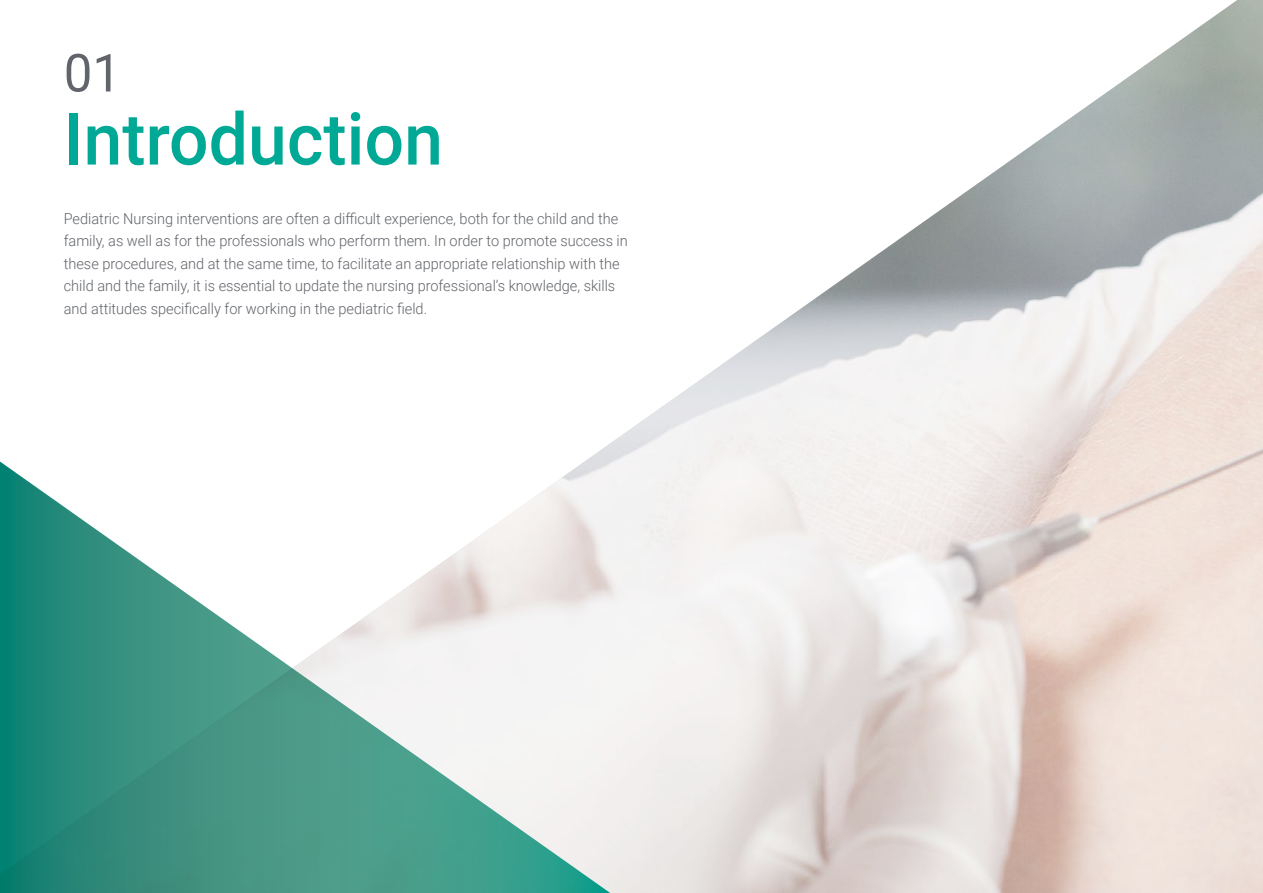
<style>
.page{position:relative;width:1263px;height:893px;background:#fff}
.page>*{position:absolute;margin:0;border:0;box-sizing:border-box;transform-origin:0 0}
.t1{font:500 72px "Roboto";color:#00a996}
.t2{font:52.5px "Roboto";color:#61646a}
.t3{font:300 15px/22.5px "Roboto";color:#61646a}
</style>
<div class="page">
<svg style="left:0;top:446px;width:640px;height:447px"></svg>
<h2 class="t2" style="left:64px;top:36px;width:59px">01</h2>
<h1 class="t1" style="left:64px;top:89px;width:381px">Introduction</h1>
<p class="t3" style="left:64px;top:207px;width:565px">Pediatric Nursing interventions are often a difficult experience, both for the child and the family, as well as for the professionals who perform them. In order to promote success in these procedures, and at the same time, to facilitate an appropriate relationship with the child and the family, it is essential to update the nursing professional’s knowledge, skills and attitudes specifically for working in the pediatric field.</p>
</div>
